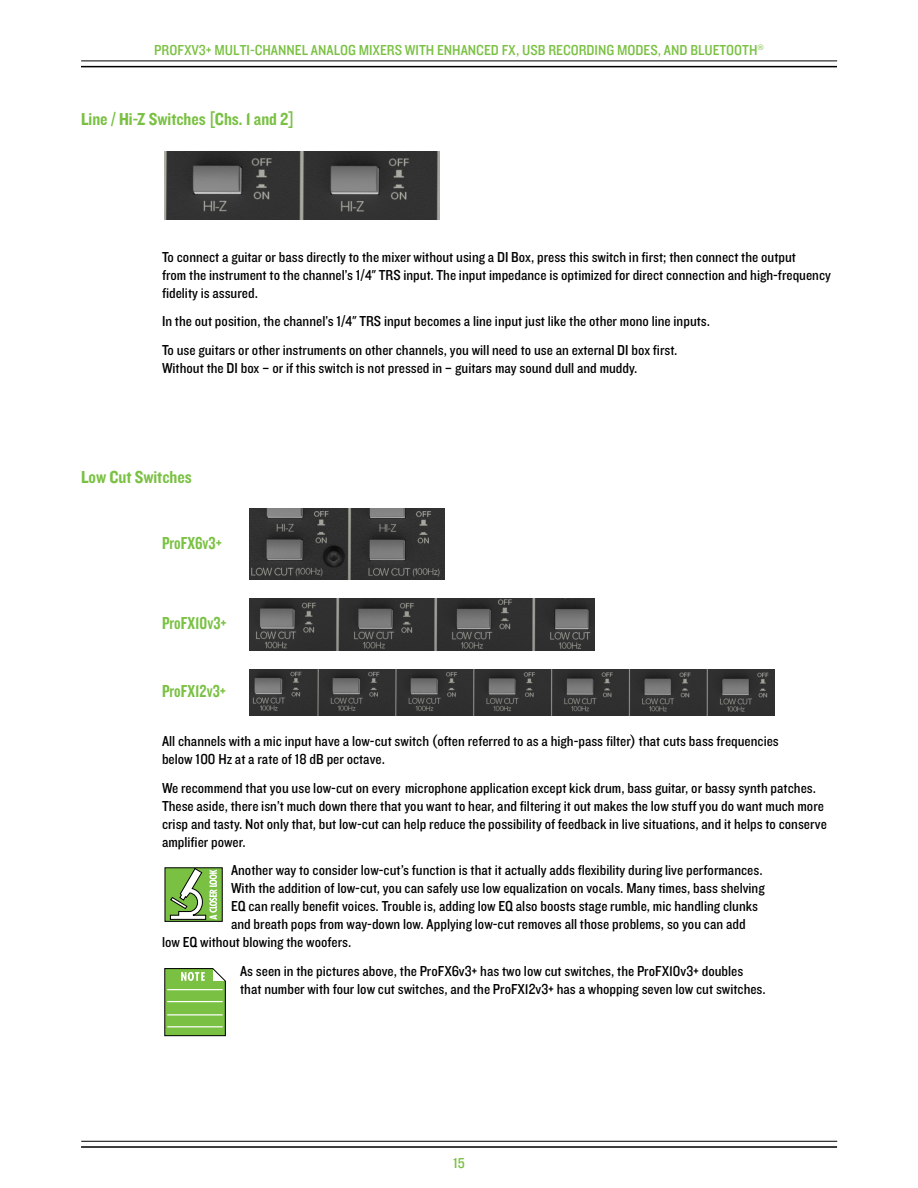
<style>
.page{position:relative;width:918px;height:1188px;background:#fff}
.page>*{position:absolute;margin:0;border:0;box-sizing:border-box;transform-origin:0 0}
.t1{font:18px "Knockout 50 Welterweight";color:#7ac143}
.t2{font:18px "Knockout 49 Liteweight";color:#7ac143}
.t3{font:15px/18px "Knockout 30 Junior Welterwt";color:#000}
.t4{font:15px "Knockout 30 Junior Welterwt";color:#7ac143}
</style>
<div class="page">
<hr style="left:81px;top:66px;width:756px;height:1px;background:#000">
<hr style="left:81px;top:61px;width:756px;height:1px;background:#000">
<hr style="left:81px;top:1146px;width:756px;height:2px;background:#000">
<hr style="left:81px;top:1141px;width:756px;height:1px;background:#000">
<img style="left:164px;top:151px;width:275px;height:69px">
<svg style="left:164px;top:867px;width:59px;height:55px"></svg>
<div style="left:165px;top:969px;width:60px;height:67px;background:#7ac143"></div>
<div style="left:164px;top:968px;width:62px;height:68px;border:1px solid #000"></div>
<svg style="left:181px;top:972px;width:24px;height:9px"></svg>
<hr style="left:167px;top:989px;width:56px;height:1px;background:#fff">
<hr style="left:167px;top:1001px;width:56px;height:1px;background:#fff">
<hr style="left:167px;top:1014px;width:56px;height:1px;background:#fff">
<hr style="left:167px;top:1026px;width:56px;height:1px;background:#fff">
<svg style="left:211px;top:968px;width:15px;height:15px"></svg>
<img style="left:250px;top:508px;width:195px;height:72px">
<img style="left:250px;top:598px;width:345px;height:52px">
<img style="left:250px;top:669px;width:524px;height:47px">
<p class="t4" style="left:154px;top:40px;width:611px">PROFXV3+ MULTI-CHANNEL ANALOG MIXERS WITH ENHANCED FX, USB RECORDING MODES, AND BLUETOOTH®</p>
<p class="t1" style="left:81px;top:107px;width:215px">Line / Hi-Z Switches [Chs. 1 and 2]</p>
<p class="t3" style="left:162px;top:247px;width:671px">To connect a guitar or bass directly to the mixer without using a DI Box, press this switch in first; then connect the output<br>from the instrument to the channel’s 1/4" TRS input. The input impedance is optimized for direct connection and high-frequency fidelity is assured.</p>
<p class="t3" style="left:162px;top:306px;width:550px;line-height:28.8px">In the out position, the channel’s 1/4" TRS input becomes a line input just like the other mono line inputs.<br>To use guitars or other instruments on other channels, you will need to use an external DI box first.</p>
<p class="t3" style="left:162px;top:359px;width:477px">Without the DI box – or if this switch is not pressed in – guitars may sound dull and muddy.</p>
<p class="t1" style="left:81px;top:465px;width:112px">Low Cut Switches</p>
<p class="t2" style="left:162px;top:532px;width:61px">ProFX6v3+</p>
<p class="t2" style="left:162px;top:612px;width:66px">ProFX10v3+</p>
<p class="t2" style="left:162px;top:680px;width:65px">ProFX12v3+</p>
<p class="t3" style="left:162px;top:731px;width:618px">All channels with a mic input have a low-cut switch (often referred to as a high-pass filter) that cuts bass frequencies below 100 Hz at a rate of 18 dB per octave.</p>
<p class="t3" style="left:162px;top:778px;width:666px">We recommend that you use low-cut on every microphone application except kick drum, bass guitar, or bassy synth patches.<br>These aside, there isn’t much down there that you want to hear, and filtering it out makes the low stuff you do want much more crisp and tasty. Not only that, but low-cut can help reduce the possibility of feedback in live situations, and it helps to conserve amplifier power.</p>
<p class="t3" style="left:231px;top:861px;width:533px">Another way to consider low-cut’s function is that it actually adds flexibility during live performances.</p>
<p class="t3" style="left:231px;top:879px;width:535px">With the addition of low-cut, you can safely use low equalization on vocals. Many times, bass shelving</p>
<p class="t3" style="left:231px;top:897px;width:529px">EQ can really benefit voices. Trouble is, adding low EQ also boosts stage rumble, mic handling clunks</p>
<p class="t3" style="left:231px;top:915px;width:516px">and breath pops from way-down low. Applying low-cut removes all those problems, so you can add</p>
<p class="t3" style="left:162px;top:933px;width:191px">low EQ without blowing the woofers.</p>
<p class="t3" style="left:240px;top:962px;width:527px">As seen in the pictures above, the ProFX6v3+ has two low cut switches, the ProFX10v3+ doubles that number with four low cut switches, and the ProFX12v3+ has a whopping seven low cut switches.</p>
<p class="t4" style="left:453px;top:1153px;width:13px">15</p>
</div>
